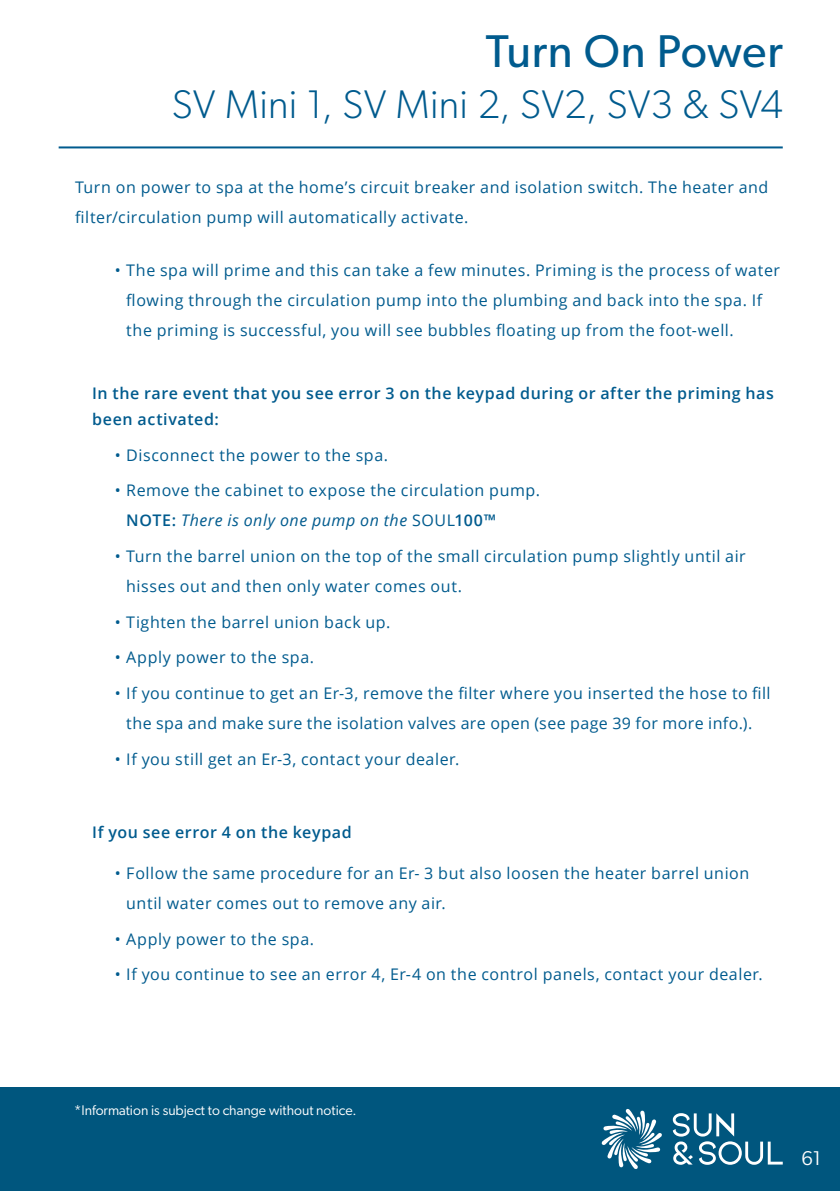
<style>
.page{position:relative;width:840px;height:1191px;background:#fff}
.page>*{position:absolute;margin:0;border:0;box-sizing:border-box;transform-origin:0 0}
.t1{font:46px "Gibson";letter-spacing:.005em;color:#005b8e}
.t2{font:300 40px "Gibson";letter-spacing:.01em;color:#005b8e}
.t3{font:20px "Gibson";color:#fff}
.t4{font:16px/30px "Open Sans";letter-spacing:.035em;color:#005b8e}
.t5{font:600 16px/26px "Open Sans";letter-spacing:.035em;color:#005b8e}
.t6{font:14px "Gibson";color:#fff}
.s1{font-weight:600}
.s2{font-style:italic}
</style>
<div class="page">
<div style="left:0;top:1088px;width:839px;height:103px;background:#00567e"></div>
<hr style="left:59px;top:146px;width:723px;height:2px;background:#005b8e">
<svg style="left:601px;top:1109px;width:60px;height:60px"></svg>
<svg style="left:672px;top:1113px;width:110px;height:51px"></svg>
<h1 class="t1" style="left:485px;top:23px;width:298px">Turn On Power</h1>
<h2 class="t2" style="left:172px;top:80px;width:612px">SV Mini 1, SV Mini 2, SV2, SV3 &amp; SV4</h2>
<p class="t4" style="left:75px;top:172px;width:694px">Turn on power to spa at the home’s circuit breaker and isolation switch. The heater and filter/circulation pump will automatically activate.</p>
<p class="t4" style="left:126px;top:254px;width:655px;text-indent:-11px">• The spa will prime and this can take a few minutes. Priming is the process of water flowing through the circulation pump into the plumbing and back into the spa. If the priming is successful, you will see bubbles floating up from the foot-well.</p>
<p class="t5" style="left:92px;top:380px;width:683px">In the rare event that you see error 3 on the keypad during or after the priming has been activated:</p>
<p class="t4" style="left:115px;top:439px;width:274px">• Disconnect the power to the spa.</p>
<p class="t4" style="left:126px;top:475px;width:415px;text-indent:-11px">• Remove the cabinet to expose the circulation pump.<br><span class="s1">NOTE:</span> <span class="s2">There is only one pump on the</span> SOUL<span class="s1">100™</span></p>
<p class="t4" style="left:126px;top:541px;width:620px;text-indent:-11px">• Turn the barrel union on the top of the small circulation pump slightly until air hisses out and then only water comes out.</p>
<p class="t4" style="left:115px;top:606px;width:277px">• Tighten the barrel union back up.</p>
<p class="t4" style="left:115px;top:642px;width:200px">• Apply power to the spa.</p>
<p class="t4" style="left:115px;top:678px;width:656px;text-align:center">• If you continue to get an Er-3, remove the filter where you inserted the hose to fill the spa and make sure the isolation valves are open (see page 39 for more info.).</p>
<p class="t4" style="left:115px;top:743px;width:346px">• If you still get an Er-3, contact your dealer.</p>
<p class="t5" style="left:92px;top:818px;width:261px">If you see error 4 on the keypad</p>
<p class="t4" style="left:126px;top:858px;width:624px;text-indent:-11px">• Follow the same procedure for an Er- 3 but also loosen the heater barrel union until water comes out to remove any air.</p>
<p class="t4" style="left:115px;top:923px;width:200px">• Apply power to the spa.</p>
<p class="t4" style="left:115px;top:959px;width:649px">• If you continue to see an error 4, Er-4 on the control panels, contact your dealer.</p>
<p class="t6" style="left:74px;top:1101px;width:284px">*Information is subject to change without notice.</p>
<p class="t3" style="left:800px;top:1145px;width:21px">61</p>
</div>
